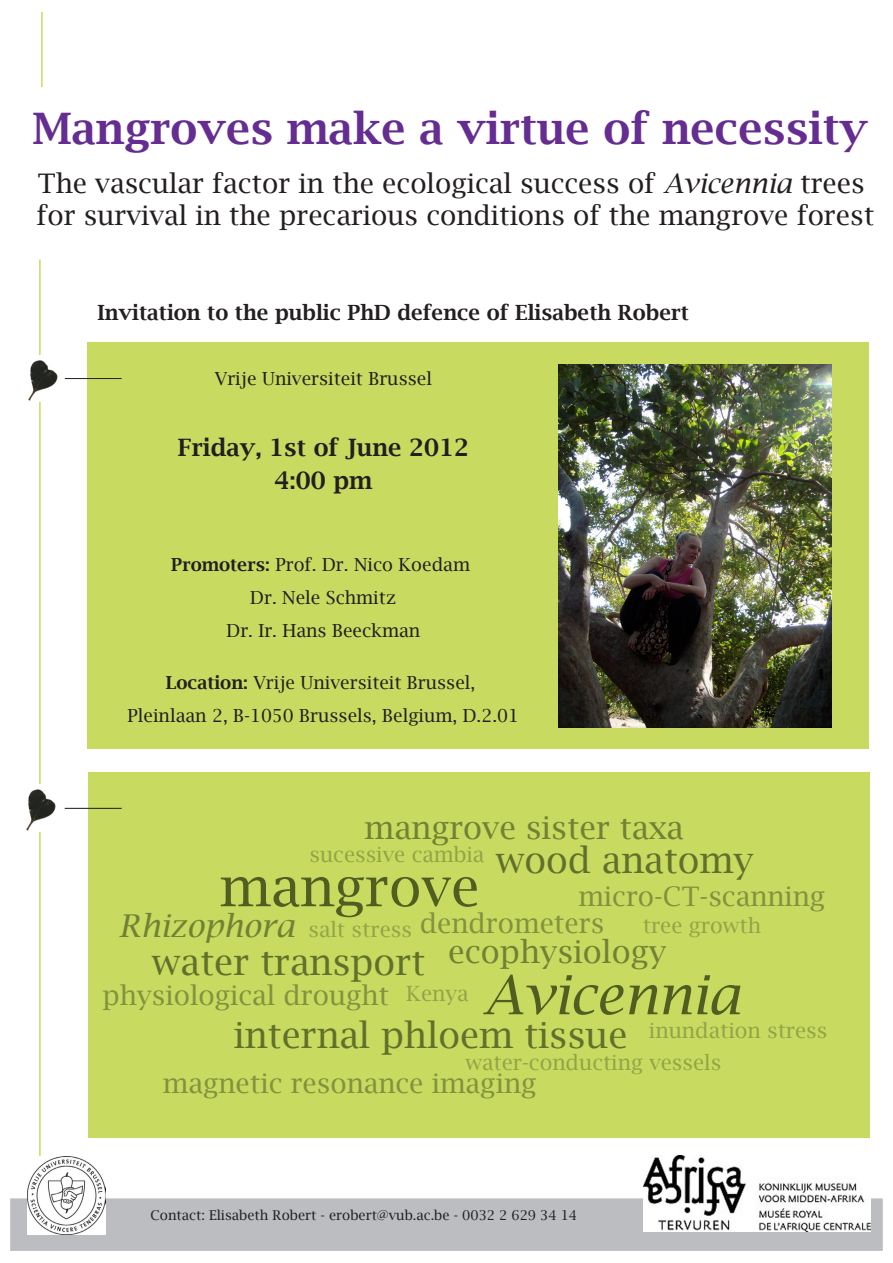
<style>
.page{position:relative;width:893px;height:1263px;background:#fff}
.page>*{position:absolute;margin:0;border:0;box-sizing:border-box;transform-origin:0 0}
.t1{font:italic 54px "Lucida Bright";color:#505e22}
.t2{font:54px "Lucida Bright";color:#505e22}
.t3{font:600 43.5px "Lucida Bright";color:#652d91}
.t4{font:36px "Lucida Bright";color:#61702c}
.t5{font:31.5px "Lucida Bright";color:#718136}
.t6{font:italic 31.5px "Lucida Bright";color:#718136}
.t7{font:27px/32.4px "Lucida Bright";color:#231f20}
.t8{font:27px "Lucida Bright";color:#82923f}
.t9{font:600 24px/33px "Lucida Bright";color:#231f20;text-align:center}
.t10{font:21px/32.8px "Lucida Bright";color:#93a448}
.t11{font:600 21px "Lucida Bright";color:#231f20}
.t12{font:18px/33px "Lucida Bright";color:#231f20;text-align:center}
.t13{font:13.5px "Lucida Bright";color:#231f20}
.s1{font-style:italic}
.s2{font-weight:600}
</style>
<div class="page">
<div style="left:87px;top:343px;width:781px;height:406px;background:#c8db60"></div>
<img style="left:559px;top:364px;width:272px;height:363px">
<div style="left:9px;top:1197px;width:875px;height:55px;background:#bcbdc0;border:2px solid #fff"></div>
<img style="left:27px;top:1156px;width:79px;height:79px">
<img style="left:644px;top:1156px;width:227px;height:75px">
<hr style="left:39px;top:259px;width:2px;height:897px;background:#c8db60">
<img style="left:28px;top:355px;width:30px;height:47px">
<div style="left:88px;top:772px;width:782px;height:366px;background:#c8db60"></div>
<img style="left:26px;top:785px;width:30px;height:47px">
<hr style="left:65px;top:378px;width:57px;height:1px;background:#1e2418">
<hr style="left:65px;top:808px;width:57px;height:1px;background:#1e2418">
<hr style="left:41px;top:12px;width:2px;height:75px;background:#c8db60">
<h2 class="t3" style="left:32px;top:102px;width:837px">Mangroves make a virtue of necessity</h2>
<h3 class="t7" style="left:37px;top:167px;width:839px">The vascular factor in the ecological success of <span class="s1">Avicennia</span> trees for survival in the precarious conditions of the mangrove forest</h3>
<p class="t11" style="left:97px;top:299px;width:593px">Invitation to the public PhD defence of Elisabeth Robert</p>
<p class="t12" style="left:215px;top:361px;width:219px">Vrije Universiteit Brussel</p>
<h3 class="t9" style="left:178px;top:431px;width:293px">Friday, 1st of June 2012<br>4:00 pm</h3>
<p class="t12" style="left:171px;top:547px;width:300px"><span class="s2">Promoters:</span> Prof. Dr. Nico Koedam<br>Dr. Nele Schmitz<br>Dr. Ir. Hans Beeckman</p>
<p class="t12" style="left:128px;top:665px;width:393px"><span class="s2">Location:</span> Vrije Universiteit Brussel,<br>Pleinlaan 2, B-1050 Brussels, Belgium, D.2.01</p>
<h3 class="t5" style="left:365px;top:808px;width:321px">mangrove sister taxa</h3>
<h3 class="t4" style="left:496px;top:838px;width:259px">wood anatomy</h3>
<p class="t10" style="left:309px;top:838px;width:176px">sucessive cambia</p>
<h1 class="t2" style="left:220px;top:854px;width:261px">mangrove</h1>
<h3 class="t8" style="left:578px;top:880px;width:248px">micro-CT-scanning</h3>
<h3 class="t8" style="left:420px;top:906px;width:186px">dendrometers</h3>
<h3 class="t6" style="left:119px;top:906px;width:177px">Rhizophora</h3>
<p class="t10" style="left:643px;top:908px;width:120px">tree growth</p>
<p class="t10" style="left:308px;top:913px;width:105px">salt stress</p>
<h3 class="t5" style="left:448px;top:932px;width:219px">ecophysiology</h3>
<h3 class="t4" style="left:152px;top:940px;width:275px">water transport</h3>
<h1 class="t1" style="left:483px;top:962px;width:258px">Avicennia</h1>
<h3 class="t8" style="left:103px;top:979px;width:288px">physiological drought</h3>
<p class="t10" style="left:406px;top:977px;width:64px">Kenya</p>
<h3 class="t4" style="left:234px;top:1013px;width:395px">internal phloem tissue</h3>
<p class="t10" style="left:465px;top:1013px;width:363px;text-indent:183px">inundation stress water-conducting vessels</p>
<h3 class="t8" style="left:163px;top:1067px;width:375px">magnetic resonance imaging</h3>
<p class="t13" style="left:151px;top:1207px;width:428px">Contact: Elisabeth Robert - erobert@vub.ac.be - 0032 2 629 34 14</p>
</div>
